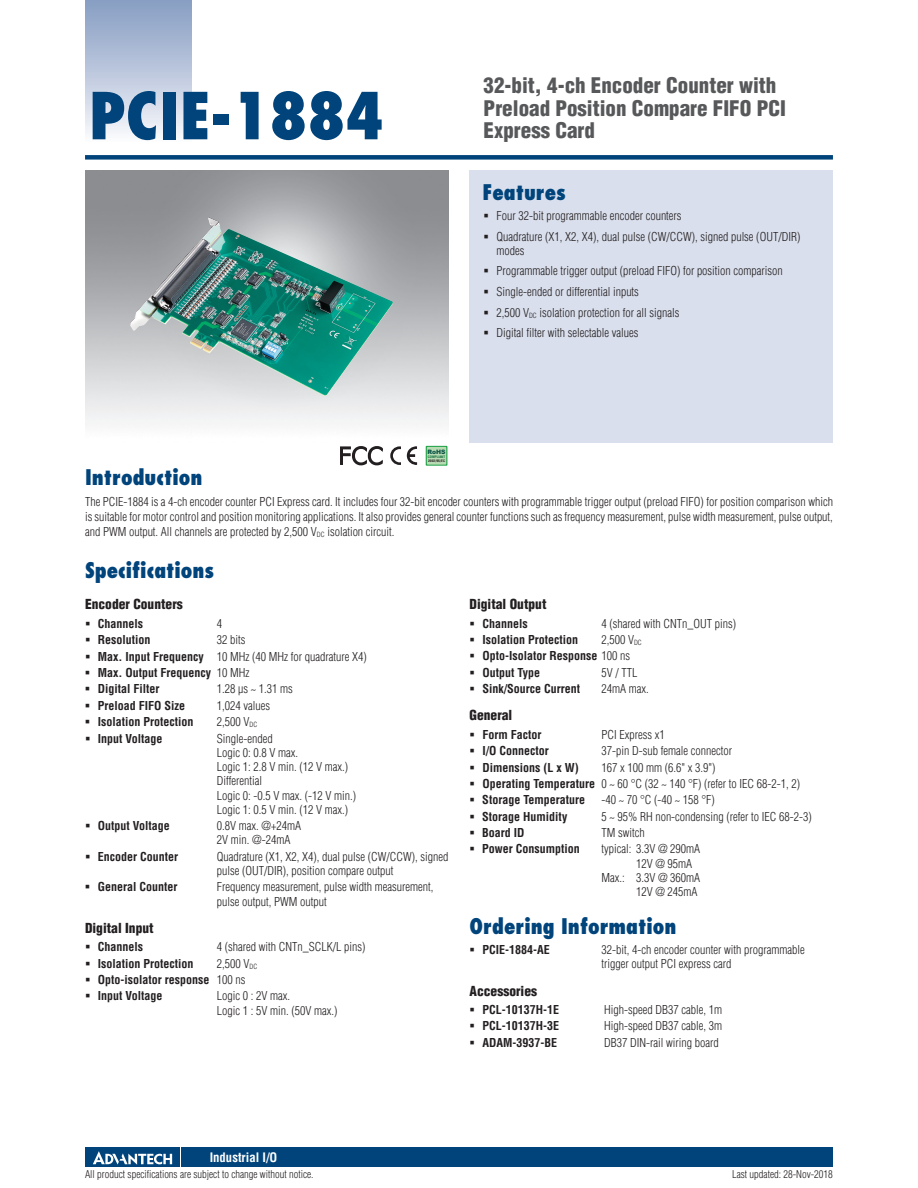
<style>
.page{position:relative;width:918px;height:1188px;background:#fff}
.page>*{position:absolute;margin:0;border:0;box-sizing:border-box;transform-origin:0 0}
.t1{font:800 condensed 63px "Futura";color:#00447b}
.t2{font:900 condensed 21px/22.5px "Helvetica";color:#57585a}
.t3{font:800 condensed 21px "Futura";color:#00447b}
.t4{font:900 condensed 13.5px "Helvetica";color:#231f20}
.t5{font:700 condensed 12.75px "Helvetica";color:#fff}
.t6{font:300 condensed 12px/14.2px "Helvetica";color:#231f20}
.t7{font:700 condensed 12px/16.4px "Helvetica";color:#231f20}
.t8{font:300 condensed 10.5px "Helvetica";color:#231f20}
.t9{font:900 6px "Arial";color:#0c5447}
.t10{font:700 condensed 3.3px "Helvetica";color:#231f20;scale:1.11 1}
.t11{font:700 condensed 3.3px "Helvetica";color:#0c6a39;scale:1.05 1}
.s1{font-weight:300}
.s2{font-weight:700}
</style>
<div class="page">
<div style="left:85px;top:155px;width:748px;height:5px;background:#00447b"></div>
<div style="left:85px;top:0;width:106px;height:143px;background:linear-gradient(to bottom,#849bc1,#f9fafc)"></div>
<div style="left:182px;top:1147px;width:651px;height:20px;background:#00447b"></div>
<div style="left:85px;top:1147px;width:95px;height:20px;background:#00447b"></div>
<svg style="left:93px;top:1151px;width:79px;height:14px"></svg>
<div style="left:470px;top:170px;width:363px;height:272px;background:#d9dfec"></div>
<img style="left:130px;top:217px;width:263px;height:180px">
<svg style="left:426px;top:446px;width:21px;height:20px"></svg>
<div style="left:427px;top:447px;width:19px;height:18px;background:#b8dbb4"></div>
<svg style="left:390px;top:446px;width:11px;height:19px"></svg>
<svg style="left:407px;top:446px;width:10px;height:19px"></svg>
<svg style="left:340px;top:446px;width:43px;height:20px"></svg>
<h1 class="t1" style="left:89px;top:76px;width:296px">PCIE-1884</h1>
<h2 class="t2" style="left:484px;top:74px;width:304px">32-bit, 4-ch Encoder Counter with<br>Preload Position Compare FIFO PCI<br>Express Card</h2>
<h2 class="t3" style="left:482px;top:179px;width:85px">Features</h2>
<p class="t6" style="left:496px;top:205px;width:305px;line-height:20.7px">Four 32-bit programmable encoder counters<br>Quadrature (X1, X2, X4), dual pulse (CW/CCW), signed pulse (OUT/DIR)</p>
<p class="t6" style="left:496px;top:240px;width:288px;line-height:20.7px">modes<br>Programmable trigger output (preload FIFO) for position comparison Single-ended or differential inputs<br>2,500 V<sub>DC</sub> isolation protection for all signals<br>Digital filter with selectable values</p>
<p class="t9" style="left:428px;top:447px;width:19px">RoHS</p>
<p class="t11" style="left:428px;top:455px;width:18px">COMPLIANT</p>
<p class="t10" style="left:428px;top:459px;width:17px">2002/95/EC</p>
<h2 class="t3" style="left:85px;top:464px;width:119px">Introduction</h2>
<p class="t6" style="left:85px;top:494px;width:749px;line-height:15px;text-align:justify">The PCIE-1884 is a 4-ch encoder counter PCI Express card. It includes four 32-bit encoder counters with programmable trigger output (preload FIFO) for position comparison which is suitable for motor control and position monitoring applications. It also provides general counter functions such as frequency measurement, pulse width measurement, pulse output, and PWM output. All channels are protected by 2,500 V<sub>DC</sub> isolation circuit.</p>
<h2 class="t3" style="left:85px;top:557px;width:131px">Specifications</h2>
<p class="t4" style="left:85px;top:596px;width:99px">Encoder Counters</p>
<p class="t7" style="left:98px;top:615px;width:47px">Channels</p>
<p class="t6" style="left:217px;top:616px;width:7px">4</p>
<p class="t7" style="left:98px;top:632px;width:54px">Resolution</p>
<p class="t7" style="left:98px;top:632px;width:271px;text-indent:119px"><span class="s1">32 bits<br></span>Max. Input Frequency <span class="s1">10 MHz (40 MHz for quadrature X4)<br></span>Max. Output Frequency <span class="s1">10 MHz<br></span>Digital Filter</p>
<p class="t6" style="left:217px;top:682px;width:77px">1.28 μs ~ 1.31 ms</p>
<p class="t7" style="left:98px;top:697px;width:89px">Preload FIFO Size</p>
<p class="t6" style="left:217px;top:698px;width:55px">1,024 values</p>
<p class="t7" style="left:98px;top:714px;width:97px">Isolation Protection</p>
<p class="t6" style="left:217px;top:715px;width:42px">2,500 V<sub>DC</sub></p>
<p class="t7" style="left:98px;top:730px;width:66px">Input Voltage</p>
<p class="t6" style="left:217px;top:731px;width:141px">Single-ended<br>Logic 0: 0.8 V max.<br>Logic 1: 2.8 V min. (12 V max.)<br>Differential<br>Logic 0: -0.5 V max. (-12 V min.)<br>Logic 1: 0.5 V min. (12 V max.)</p>
<p class="t7" style="left:98px;top:818px;width:74px">Output Voltage</p>
<p class="t6" style="left:217px;top:819px;width:86px">0.8V max. @+24mA<br>2V min. @-24mA</p>
<p class="t7" style="left:98px;top:848px;width:82px">Encoder Counter</p>
<p class="t6" style="left:217px;top:849px;width:233px">Quadrature (X1, X2, X4), dual pulse (CW/CCW), signed pulse (OUT/DIR), position compare output</p>
<p class="t7" style="left:98px;top:879px;width:81px">General Counter</p>
<p class="t6" style="left:217px;top:880px;width:218px">Frequency measurement, pulse width measurement, pulse output, PWM output</p>
<p class="t4" style="left:85px;top:919px;width:70px">Digital Input</p>
<p class="t7" style="left:98px;top:939px;width:47px">Channels</p>
<p class="t6" style="left:217px;top:940px;width:150px">4 (shared with CNTn_SCLK/L pins)</p>
<p class="t7" style="left:98px;top:955px;width:97px">Isolation Protection</p>
<p class="t7" style="left:98px;top:955px;width:161px;text-indent:119px"><span class="s1">2,500 V</span><sub>DC<br></sub>Opto-isolator response <span class="s1">100 ns<br></span>Input Voltage</p>
<p class="t6" style="left:217px;top:989px;width:122px">Logic 0 : 2V max.<br>Logic 1 : 5V min. (50V max.)</p>
<p class="t4" style="left:470px;top:596px;width:78px">Digital Output</p>
<p class="t7" style="left:482px;top:615px;width:47px">Channels</p>
<p class="t6" style="left:601px;top:616px;width:136px">4 (shared with CNTn_OUT pins)</p>
<p class="t7" style="left:482px;top:631px;width:97px">Isolation Protection</p>
<p class="t7" style="left:482px;top:631px;width:161px;text-indent:119px"><span class="s1">2,500 V</span><sub>DC<br></sub>Opto-Isolator Response <span class="s1">100 ns<br></span>Output Type</p>
<p class="t6" style="left:601px;top:665px;width:37px">5V / TTL</p>
<p class="t7" style="left:482px;top:681px;width:99px">Sink/Source Current</p>
<p class="t6" style="left:601px;top:682px;width:49px">24mA max.</p>
<p class="t4" style="left:470px;top:707px;width:44px">General</p>
<p class="t7" style="left:482px;top:726px;width:60px">Form Factor</p>
<p class="t6" style="left:601px;top:727px;width:65px">PCI Express x1</p>
<p class="t7" style="left:482px;top:743px;width:68px">I/O Connector</p>
<p class="t6" style="left:601px;top:744px;width:132px">37-pin D-sub female connector</p>
<p class="t7" style="left:482px;top:759px;width:98px">Dimensions (L x W)</p>
<p class="t6" style="left:482px;top:759px;width:319px;line-height:16.4px;text-indent:119px">167 x 100 mm (6.6" x 3.9")<br><span class="s2">Operating Temperature</span> 0 ~ 60 °C (32 ~ 140 °F) (refer to IEC 68-2-1, 2)<br><span class="s2">Storage Temperature</span></p>
<p class="t6" style="left:601px;top:793px;width:115px">-40 ~ 70 °C (-40 ~ 158 °F)</p>
<p class="t7" style="left:482px;top:808px;width:87px">Storage Humidity</p>
<p class="t6" style="left:601px;top:809px;width:212px">5 ~ 95% RH non-condensing (refer to IEC 68-2-3)</p>
<p class="t7" style="left:482px;top:824px;width:44px">Board ID</p>
<p class="t6" style="left:601px;top:826px;width:45px">TM switch</p>
<p class="t7" style="left:482px;top:841px;width:99px">Power Consumption</p>
<p class="t6" style="left:601px;top:842px;width:100px">typical: 3.3V @ 290mA</p>
<p class="t6" style="left:636px;top:856px;width:58px">12V @ 95mA</p>
<p class="t6" style="left:601px;top:870px;width:100px">Max.: 3.3V @ 360mA</p>
<p class="t6" style="left:636px;top:885px;width:63px">12V @ 245mA</p>
<h2 class="t3" style="left:470px;top:913px;width:208px">Ordering Information</h2>
<p class="t7" style="left:482px;top:942px;width:69px">PCIE-1884-AE</p>
<p class="t6" style="left:601px;top:943px;width:205px">32-bit, 4-ch encoder counter with programmable trigger output PCI express card</p>
<p class="t4" style="left:470px;top:982px;width:69px">Accessories</p>
<p class="t7" style="left:482px;top:1001px;width:78px">PCL-10137H-1E</p>
<p class="t6" style="left:604px;top:1003px;width:119px">High-speed DB37 cable, 1m</p>
<p class="t7" style="left:482px;top:1018px;width:78px">PCL-10137H-3E</p>
<p class="t6" style="left:604px;top:1019px;width:119px">High-speed DB37 cable, 3m</p>
<p class="t7" style="left:482px;top:1034px;width:76px">ADAM-3937-BE</p>
<p class="t6" style="left:604px;top:1035px;width:116px">DB37 DIN-rail wiring board</p>
<p class="t5" style="left:210px;top:1150px;width:69px">Industrial I/O</p>
<p class="t8" style="left:85px;top:1168px;width:230px">All product specifications are subject to change without notice.</p>
<p class="t8" style="left:732px;top:1168px;width:102px">Last updated: 28-Nov-2018</p>
</div>
